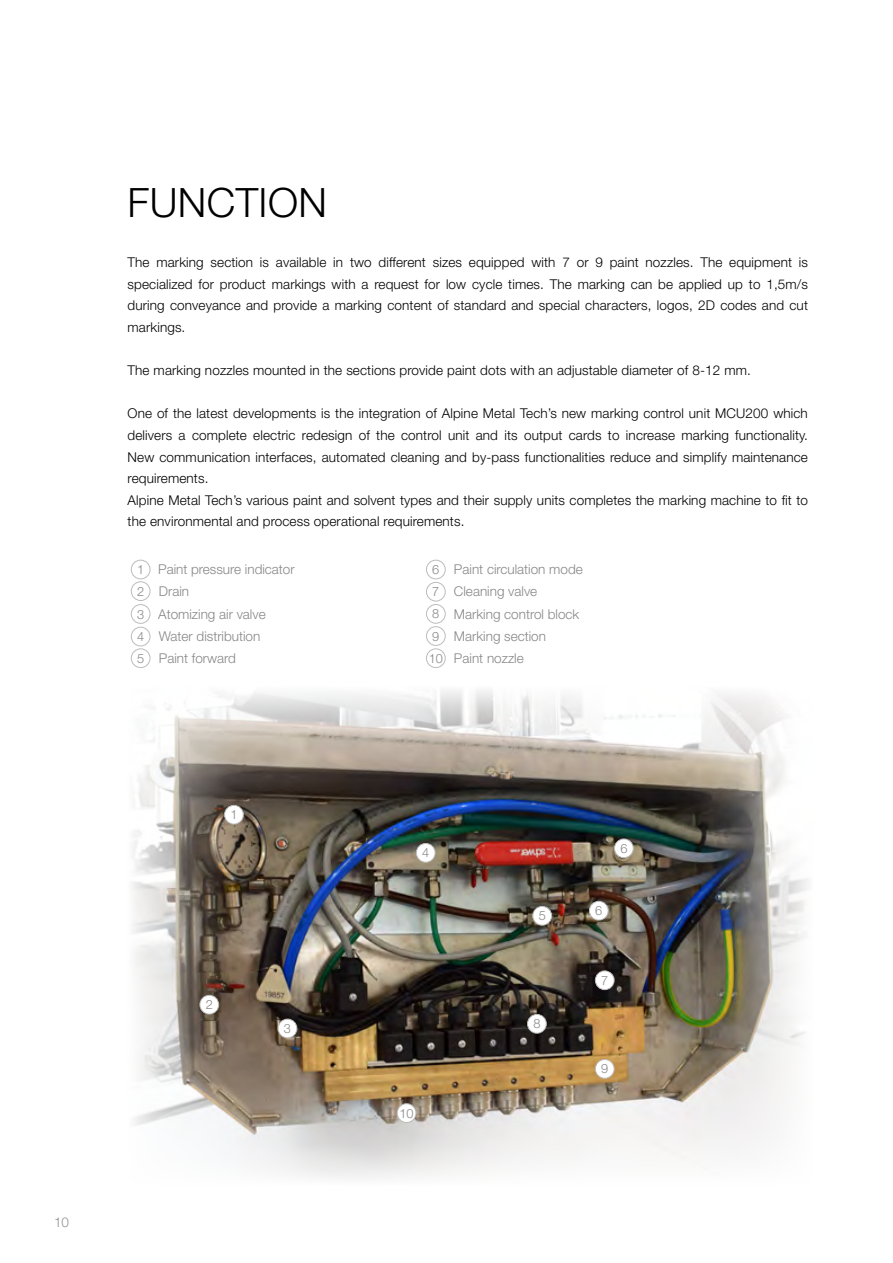
<style>
.page{position:relative;width:893px;height:1263px;background:#fff}
.page>*{position:absolute;margin:0;border:0;box-sizing:border-box;transform-origin:0 0}
.t1{font:300 40.5px "Helvetica Neue LT Std";letter-spacing:.01em;color:#000}
.t2{font:300 13.5px/21.6px "Helvetica Neue LT Std";letter-spacing:.01em;color:#000;text-align:justify}
.t3{font:300 13.5px/22.2px "Helvetica Neue LT Std";color:#878787}
.t4{font:300 13.5px "Helvetica Neue LT Std";color:#929292}
.t5{font:300 12.75px/22.2px "Helvetica Neue LT Std";color:#878787}
.s1{font-size:12.75px}
</style>
<div class="page">
<div style="left:131px;top:560px;width:19px;height:19px;border:1px solid #bcbcbc;border-radius:50%"></div>
<div style="left:131px;top:582px;width:19px;height:19px;border:1px solid #bcbcbc;border-radius:50%"></div>
<div style="left:131px;top:604px;width:19px;height:19px;border:1px solid #bcbcbc;border-radius:50%"></div>
<div style="left:131px;top:627px;width:19px;height:19px;border:1px solid #bcbcbc;border-radius:50%"></div>
<div style="left:131px;top:649px;width:19px;height:19px;border:1px solid #bcbcbc;border-radius:50%"></div>
<div style="left:426px;top:560px;width:19px;height:19px;border:1px solid #bcbcbc;border-radius:50%"></div>
<div style="left:426px;top:582px;width:19px;height:19px;border:1px solid #bcbcbc;border-radius:50%"></div>
<div style="left:426px;top:604px;width:19px;height:19px;border:1px solid #bcbcbc;border-radius:50%"></div>
<div style="left:426px;top:626px;width:19px;height:20px;border:1px solid #bcbcbc;border-radius:50%"></div>
<div style="left:426px;top:649px;width:19px;height:19px;border:1px solid #bcbcbc;border-radius:50%"></div>
<img style="left:132px;top:690px;width:676px;height:488px">
<div style="left:397px;top:1104px;width:19px;height:18px;background:#fff;border-radius:50%"></div>
<div style="left:397px;top:1103px;width:19px;height:20px;border:1px solid #bcbcbc;border-radius:50%"></div>
<div style="left:225px;top:805px;width:18px;height:19px;background:#fff;border-radius:50%"></div>
<div style="left:224px;top:805px;width:19px;height:19px;border:1px solid #bcbcbc;border-radius:50%"></div>
<div style="left:589px;top:901px;width:19px;height:19px;background:#fff;border-radius:50%"></div>
<div style="left:589px;top:901px;width:19px;height:19px;border:1px solid #bcbcbc;border-radius:50%"></div>
<div style="left:533px;top:906px;width:19px;height:19px;background:#fff;border-radius:50%"></div>
<div style="left:533px;top:906px;width:19px;height:19px;border:1px solid #bcbcbc;border-radius:50%"></div>
<div style="left:527px;top:1014px;width:19px;height:19px;background:#fff;border-radius:50%"></div>
<div style="left:527px;top:1014px;width:19px;height:19px;border:1px solid #bcbcbc;border-radius:50%"></div>
<div style="left:595px;top:1059px;width:19px;height:19px;background:#fff;border-radius:50%"></div>
<div style="left:595px;top:1059px;width:19px;height:19px;border:1px solid #bcbcbc;border-radius:50%"></div>
<div style="left:595px;top:971px;width:19px;height:19px;background:#fff;border-radius:50%"></div>
<div style="left:595px;top:971px;width:19px;height:19px;border:1px solid #bcbcbc;border-radius:50%"></div>
<div style="left:416px;top:843px;width:19px;height:19px;background:#fff;border-radius:50%"></div>
<div style="left:416px;top:843px;width:19px;height:19px;border:1px solid #bcbcbc;border-radius:50%"></div>
<div style="left:278px;top:1019px;width:19px;height:19px;background:#fff;border-radius:50%"></div>
<div style="left:278px;top:1019px;width:19px;height:19px;border:1px solid #bcbcbc;border-radius:50%"></div>
<div style="left:200px;top:995px;width:19px;height:19px;background:#fff;border-radius:50%"></div>
<div style="left:200px;top:995px;width:19px;height:19px;border:1px solid #bcbcbc;border-radius:50%"></div>
<div style="left:614px;top:839px;width:19px;height:19px;background:#fff;border-radius:50%"></div>
<div style="left:614px;top:839px;width:19px;height:19px;border:1px solid #bcbcbc;border-radius:50%"></div>
<h1 class="t1" style="left:128px;top:178px;width:201px">FUNCTION</h1>
<p class="t2" style="left:128px;top:251px;width:682px">The marking section is available in two different sizes equipped with 7 or 9 paint nozzles. The equipment is specialized for product markings with a request for low cycle times. The marking can be applied up to 1,5m/s during conveyance and provide a marking content of standard and special characters, logos, 2D codes and cut markings.</p>
<p class="t2" style="left:128px;top:359px;width:625px">The marking nozzles mounted in the sections provide paint dots with an adjustable diameter of 8-12 mm.</p>
<p class="t2" style="left:128px;top:402px;width:682px;text-align:left">One of the latest developments is the integration of Alpine Metal Tech’s new marking control unit MCU200 which delivers a complete electric redesign of the control unit and its output cards to increase marking functionality.<br>New communication interfaces, automated cleaning and by-pass functionalities reduce and simplify maintenance requirements.<br>Alpine Metal Tech’s various paint and solvent types and their supply units completes the marking machine to fit to the environmental and process operational requirements.</p>
<p class="t5" style="left:137px;top:558px;width:9px;line-height:21.6px">1<br>2</p>
<p class="t3" style="left:158px;top:558px;width:138px">Paint pressure indicator</p>
<p class="t3" style="left:454px;top:558px;width:130px">Paint circulation mode<br>Cleaning valve<br>Marking control block<br>Marking section<br>Paint nozzle</p>
<p class="t5" style="left:429px;top:558px;width:16px">6<br>7<br>8<br>9<br>10</p>
<p class="t3" style="left:159px;top:580px;width:32px">Drain</p>
<p class="t3" style="left:137px;top:603px;width:130px"><span class="s1">3</span> Atomizing air valve</p>
<p class="t5" style="left:137px;top:625px;width:9px;line-height:21.6px">4<br>5</p>
<p class="t3" style="left:159px;top:625px;width:103px;line-height:21.6px">Water distribution<br>Paint forward</p>
<p class="t4" style="left:54px;top:1214px;width:17px">10</p>
<p class="t5" style="left:230px;top:803px;width:9px">1</p>
<p class="t5" style="left:206px;top:993px;width:9px">2</p>
<p class="t5" style="left:284px;top:1017px;width:9px">3</p>
<p class="t5" style="left:422px;top:841px;width:9px">4</p>
<p class="t5" style="left:399px;top:1102px;width:16px">10</p>
<p class="t5" style="left:539px;top:904px;width:9px">5</p>
<p class="t5" style="left:533px;top:1012px;width:9px">8</p>
<p class="t5" style="left:620px;top:837px;width:9px">6</p>
<p class="t5" style="left:595px;top:899px;width:9px">6</p>
<p class="t5" style="left:601px;top:969px;width:9px">7</p>
<p class="t5" style="left:601px;top:1057px;width:9px">9</p>
</div>
